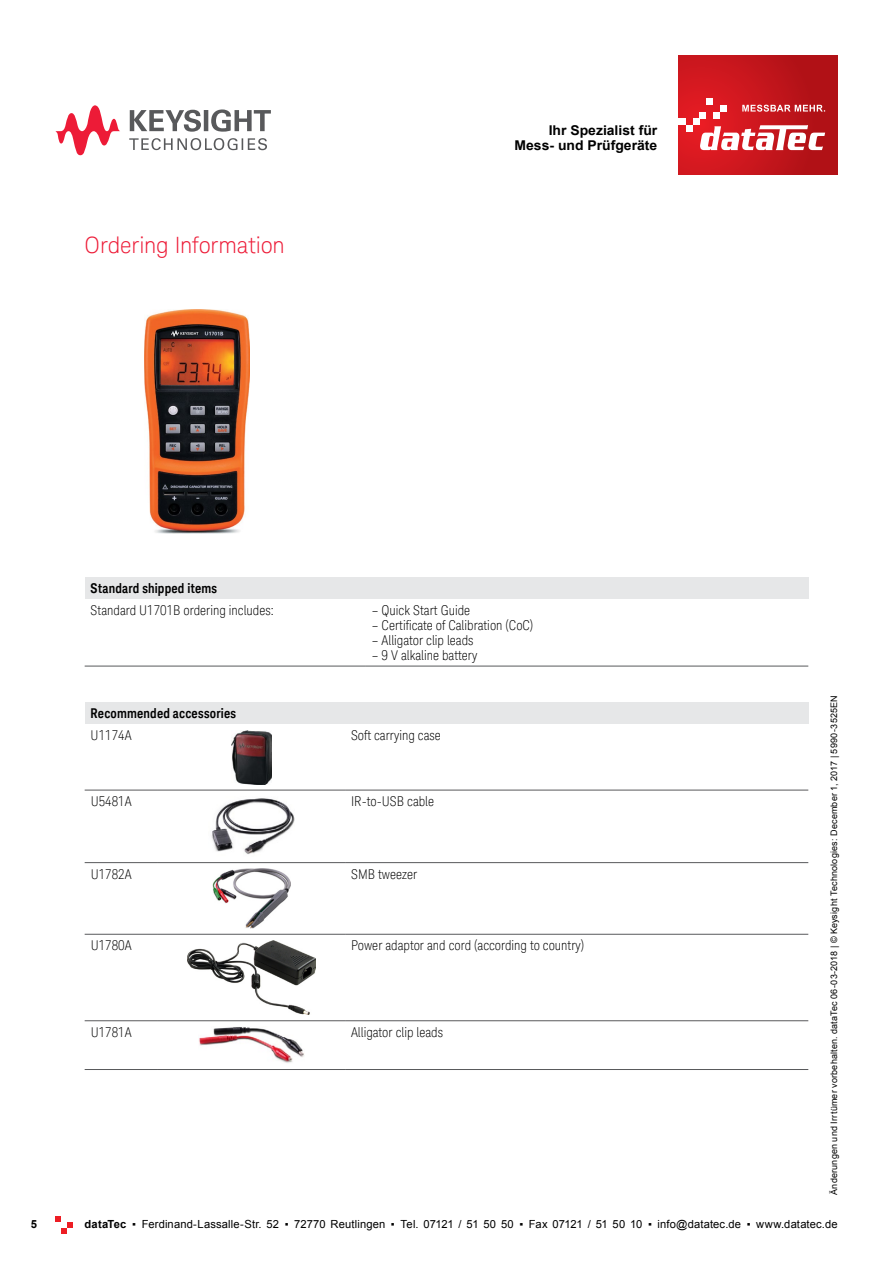
<style>
.page{position:relative;width:893px;height:1263px;background:#fff}
.page>*{position:absolute;margin:0;border:0;box-sizing:border-box;transform-origin:0 0}
.t1{font:300 22.5px "Keysight Sans";letter-spacing:-.005em;color:#ed1b37}
.t2{font:300 condensed 13.5px "Keysight Sans";color:#000}
.t3{font:700 13.5px "Keysight Sans Condensed";letter-spacing:.015em;color:#000}
.t4{font:700 13.5px/15px "Arial";color:#000;text-align:right}
.t5{font:11.25px "Arial";letter-spacing:.01em;color:#000}
.t6{font:700 11.25px "Arial";color:#000}
.t7{font:9px "Arial";letter-spacing:.02em;color:#000}
.s1{font-weight:700}
</style>
<div class="page">
<svg style="left:679px;top:55px;width:159px;height:119px;background:#cc3137"></svg>
<svg style="left:129px;top:138px;width:138px;height:12px"></svg>
<svg style="left:130px;top:109px;width:141px;height:23px"></svg>
<svg style="left:55px;top:105px;width:65px;height:50px"></svg>
<svg style="left:55px;top:1216px;width:18px;height:18px"></svg>
<img style="left:144px;top:309px;width:105px;height:224px">
<div style="left:85px;top:577px;width:723px;height:22px;background:#e6e7e8"></div>
<hr style="left:85px;top:666px;width:281px;height:1px;background:#58595b">
<hr style="left:366px;top:666px;width:442px;height:1px;background:#58595b">
<div style="left:85px;top:702px;width:723px;height:22px;background:#e6e7e8"></div>
<hr style="left:85px;top:790px;width:73px;height:1px;background:#58595b">
<hr style="left:158px;top:790px;width:187px;height:1px;background:#58595b">
<hr style="left:345px;top:790px;width:463px;height:1px;background:#58595b">
<hr style="left:85px;top:862px;width:73px;height:1px;background:#58595b">
<hr style="left:158px;top:862px;width:187px;height:1px;background:#58595b">
<hr style="left:345px;top:862px;width:463px;height:1px;background:#58595b">
<hr style="left:85px;top:934px;width:73px;height:1px;background:#58595b">
<hr style="left:158px;top:934px;width:187px;height:1px;background:#58595b">
<hr style="left:345px;top:934px;width:463px;height:1px;background:#58595b">
<hr style="left:85px;top:1020px;width:73px;height:1px;background:#58595b">
<hr style="left:158px;top:1020px;width:187px;height:1px;background:#58595b">
<hr style="left:345px;top:1020px;width:463px;height:1px;background:#58595b">
<hr style="left:85px;top:1069px;width:73px;height:1px;background:#58595b">
<hr style="left:158px;top:1069px;width:187px;height:1px;background:#58595b">
<hr style="left:345px;top:1069px;width:463px;height:1px;background:#58595b">
<img style="left:231px;top:730px;width:41px;height:54px">
<img style="left:211px;top:798px;width:83px;height:56px">
<img style="left:213px;top:869px;width:77px;height:59px">
<img style="left:187px;top:940px;width:129px;height:75px">
<img style="left:199px;top:1027px;width:105px;height:36px">
<h1 class="t1" style="left:85px;top:231px;width:202px">Ordering Information</h1>
<p class="t4" style="left:515px;top:123px;width:144px">Ihr Spezialist für<br>Mess- und Prüfgeräte</p>
<p class="t6" style="left:31px;top:1216px;width:8px">5</p>
<p class="t3" style="left:91px;top:580px;width:128px">Standard shipped items</p>
<p class="t2" style="left:91px;top:602px;width:185px">Standard U1701B ordering includes:</p>
<p class="t2" style="left:372px;top:602px;width:100px">– Quick Start Guide</p>
<p class="t2" style="left:372px;top:617px;width:163px">– Certificate of Calibration (CoC)</p>
<p class="t2" style="left:372px;top:632px;width:103px">– Alligator clip leads</p>
<p class="t2" style="left:372px;top:647px;width:107px">– 9 V alkaline battery</p>
<p class="t3" style="left:91px;top:705px;width:147px">Recommended accessories</p>
<p class="t2" style="left:91px;top:727px;width:42px">U1174A</p>
<p class="t2" style="left:351px;top:727px;width:91px">Soft carrying case</p>
<p class="t2" style="left:91px;top:793px;width:42px">U5481A</p>
<p class="t2" style="left:351px;top:793px;width:85px">IR-to-USB cable</p>
<p class="t2" style="left:91px;top:866px;width:42px">U1782A</p>
<p class="t2" style="left:351px;top:866px;width:68px">SMB tweezer</p>
<p class="t2" style="left:91px;top:937px;width:42px">U1780A</p>
<p class="t2" style="left:351px;top:937px;width:235px">Power adaptor and cord (according to country)</p>
<p class="t2" style="left:91px;top:1024px;width:42px">U1781A</p>
<p class="t2" style="left:351px;top:1024px;width:93px">Alligator clip leads</p>
<p class="t7" style="left:828px;top:1195px;width:501px;rotate:-90deg">Änderungen und Irrtümer vorbehalten. dataTec 06-03-2018 | © Keysight Technologies: December 1, 2017 | 5990-3525EN</p>
<p class="t5" style="left:84px;top:1216px;width:755px"><span class="s1">dataTec</span> ▪ Ferdinand-Lassalle-Str. 52 ▪ 72770 Reutlingen ▪ Tel. 07121 / 51 50 50 ▪ Fax 07121 / 51 50 10 ▪ info@datatec.de ▪ www.datatec.de</p>
</div>
